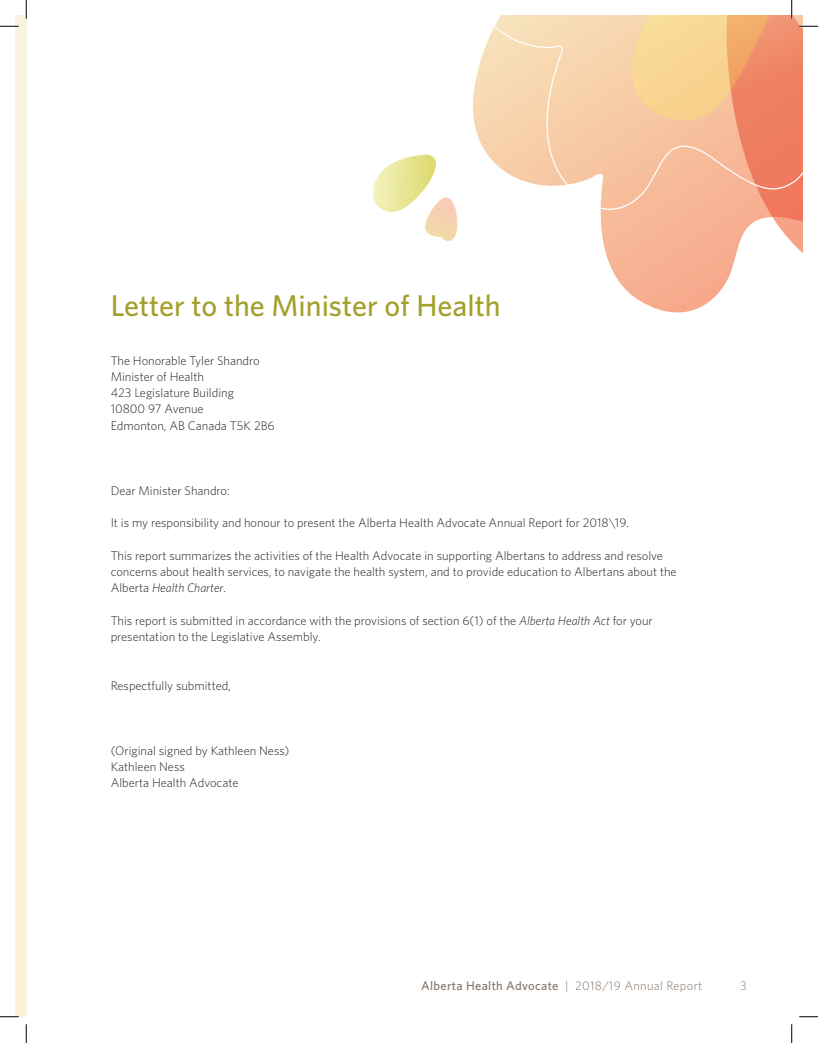
<style>
.page{position:relative;width:818px;height:1043px;background:#fff}
.page>*{position:absolute;margin:0;border:0;box-sizing:border-box;transform-origin:0 0}
.t1{font:500 30px "Whitney";color:#a3a02a}
.t2{font:300 12.5px/16.2px "Whitney";color:#231f20}
.t3{font:500 12.5px "Whitney";letter-spacing:.025em;color:#85756a}
.t4{font:300 12.5px "Whitney";color:#85756a}
.s1{font-style:italic}
.s2{font-weight:300}
</style>
<div class="page">
<div style="left:15px;top:15px;width:11px;height:1001px;background:#faf1d8"></div>
<svg style="left:601px;top:229px;width:119px;height:84px"></svg>
<svg style="left:472px;top:15px;width:153px;height:214px"></svg>
<svg style="left:373px;top:154px;width:85px;height:87px"></svg>
<svg style="left:0;top:1016px;width:19px;height:1px"></svg>
<svg style="left:799px;top:1016px;width:19px;height:1px"></svg>
<svg style="left:0;top:0;width:27px;height:199px"></svg>
<svg style="left:25px;top:1024px;width:2px;height:18px"></svg>
<svg style="left:625px;top:0;width:193px;height:291px"></svg>
<svg style="left:791px;top:1024px;width:1px;height:18px"></svg>
<h1 class="t1" style="left:111px;top:285px;width:391px">Letter to the Minister of Health</h1>
<p class="t2" style="left:111px;top:352px;width:165px">The Honorable Tyler Shandro<br>Minister of Health<br>423 Legislature Building<br>10800 97 Avenue<br>Edmonton, AB Canada T5K 2B6</p>
<p class="t2" style="left:111px;top:482px;width:121px">Dear Minister Shandro:</p>
<p class="t2" style="left:111px;top:514px;width:519px">It is my responsibility and honour to present the Alberta Health Advocate Annual Report for 2018\19.</p>
<p class="t2" style="left:111px;top:547px;width:567px">This report summarizes the activities of the Health Advocate in supporting Albertans to address and resolve concerns about health services, to navigate the health system, and to provide education to Albertans about the<br>Alberta <span class="s1">Health Charter</span>.</p>
<p class="t2" style="left:111px;top:612px;width:543px">This report is submitted in accordance with the provisions of section 6(1) of the <span class="s1">Alberta Health Act</span> for your presentation to the Legislative Assembly.</p>
<p class="t2" style="left:111px;top:677px;width:122px">Respectfully submitted,</p>
<p class="t2" style="left:111px;top:742px;width:180px">(Original signed by Kathleen Ness)<br>Kathleen Ness<br>Alberta Health Advocate</p>
<p class="t3" style="left:421px;top:977px;width:282px">Alberta Health Advocate <span class="s2">| 2018/19 Annual Report</span></p>
<p class="t4" style="left:740px;top:976px;width:8px">3</p>
</div>
